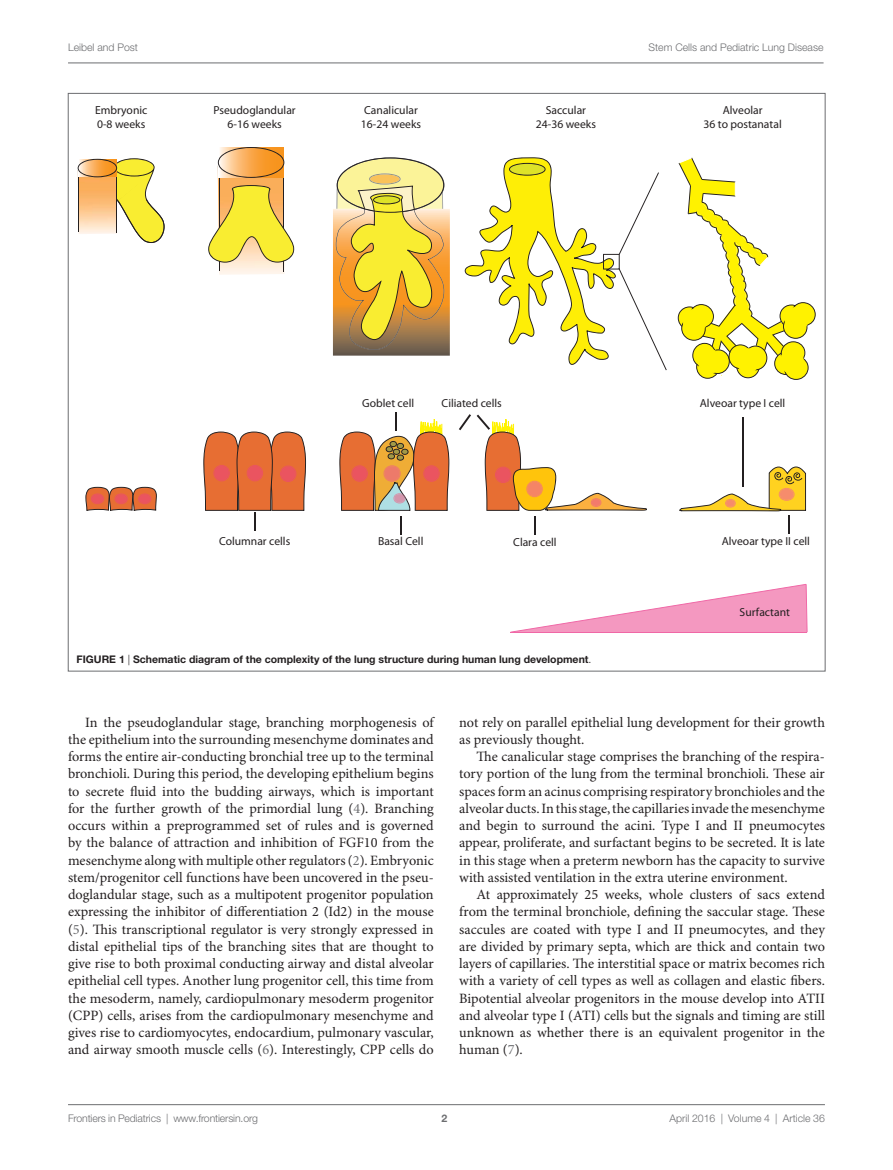
<style>
.page{position:relative;width:893px;height:1170px;background:#fff}
.page>*{position:absolute;margin:0;border:0;box-sizing:border-box;transform-origin:0 0}
.t1{font:14.25px/17.2px "Minion Pro";letter-spacing:-.005em;color:#231f20;text-align:justify}
.t2{font:11.7px/14px "Myriad Pro";color:#231f20;text-align:center}
.t3{font:300 10.5px "Helvetica Neue LT Std";color:#6c6d70}
.t4{font:700 10.5px "Helvetica Neue LT Std";color:#231f20}
.t5{font:700 10.5px "Helvetica Neue LT Std";color:#6c6d70}
.s1{font-weight:300}
.s2{color:#6c6d70}
</style>
<div class="page">
<svg style="left:208px;top:147px;width:87px;height:128px"></svg>
<svg style="left:465px;top:157px;width:202px;height:213px"></svg>
<svg style="left:85px;top:486px;width:72px;height:25px;background:#d07354"></svg>
<svg style="left:203px;top:431px;width:103px;height:99px"></svg>
<svg style="left:339px;top:412px;width:111px;height:123px"></svg>
<svg style="left:459px;top:414px;width:12px;height:16px"></svg>
<svg style="left:477px;top:414px;width:170px;height:120px"></svg>
<hr style="left:742px;top:417px;width:2px;height:69px;background:#231f20">
<svg style="left:679px;top:466px;width:127px;height:67px"></svg>
<svg style="left:510px;top:584px;width:298px;height:48px"></svg>
<svg style="left:333px;top:157px;width:117px;height:198px;background:#dcbc5c"></svg>
<svg style="left:677px;top:157px;width:139px;height:223px"></svg>
<svg style="left:78px;top:158px;width:87px;height:85px"></svg>
<hr style="left:68px;top:63px;width:756px;height:1px;background:#6c6d70">
<hr style="left:68px;top:1104px;width:757px;height:1px;background:#6c6d70">
<p class="t3" style="left:68px;top:41px;width:72px">Leibel and Post</p>
<p class="t3" style="left:648px;top:41px;width:177px">Stem Cells and Pediatric Lung Disease</p>
<p class="t2" style="left:95px;top:103px;width:54px;text-align:left">Embryonic<br>0-8 weeks</p>
<p class="t2" style="left:214px;top:103px;width:84px">Pseudoglandular<br>6-16 weeks</p>
<p class="t2" style="left:361px;top:103px;width:62px;text-align:left">Canalicular<br>16-24 weeks</p>
<p class="t2" style="left:536px;top:103px;width:62px">Saccular<br>24-36 weeks</p>
<p class="t2" style="left:703px;top:103px;width:80px">Alveolar<br>36 to postanatal</p>
<p class="t2" style="left:219px;top:533px;width:73px">Columnar cells</p>
<p class="t2" style="left:362px;top:396px;width:53px">Goblet cell</p>
<p class="t2" style="left:442px;top:396px;width:62px">Ciliated cells</p>
<p class="t2" style="left:700px;top:396px;width:87px">Alveoar type I cell</p>
<p class="t2" style="left:378px;top:533px;width:47px">Basal Cell</p>
<p class="t2" style="left:513px;top:534px;width:45px">Clara cell</p>
<p class="t2" style="left:722px;top:533px;width:90px">Alveoar type II cell</p>
<p class="t2" style="left:740px;top:605px;width:52px">Surfactant</p>
<p class="t4" style="left:77px;top:652px;width:516px">FIGURE 1 <span class="s1">|</span> Schematic diagram of the complexity of the lung structure during human lung development<span class="s1">.</span></p>
<p class="t1" style="left:68px;top:713px;width:367px;text-indent:17px">In the pseudoglandular stage, branching morphogenesis of the epithelium into the surrounding mesenchyme dominates and forms the entire air-conducting bronchial tree up to the terminal bronchioli. During this period, the developing epithelium begins to secrete fluid into the budding airways, which is important for the further growth of the primordial lung (<span class="s2">4</span>). Branching occurs within a preprogrammed set of rules and is governed by the balance of attraction and inhibition of FGF10 from the mesenchyme along with multiple other regulators (<span class="s2">2</span>). Embryonic stem/progenitor cell functions have been uncovered in the pseu&shy;doglandular stage, such as a multipotent progenitor population expressing the inhibitor of differentiation 2 (Id2) in the mouse (<span class="s2">5</span>). This transcriptional regulator is very strongly expressed in distal epithelial tips of the branching sites that are thought to give rise to both proximal conducting airway and distal alveolar epithelial cell types. Another lung progenitor cell, this time from the mesoderm, namely, cardiopulmonary mesoderm progenitor (CPP) cells, arises from the cardiopulmonary mesenchyme and gives rise to cardiomyocytes, endocardium, pulmonary vascular, and airway smooth muscle cells (<span class="s2">6</span>). Interestingly, CPP cells do</p>
<p class="t1" style="left:459px;top:713px;width:367px">not rely on parallel epithelial lung development for their growth as previously thought.</p>
<p class="t1" style="left:459px;top:748px;width:367px;text-indent:17px">The canalicular stage comprises the branching of the respira&shy;tory portion of the lung from the terminal bronchioli. These air spaces form an acinus comprising respiratory bronchioles and the alveolar ducts. In this stage, the capillaries invade the mesenchyme and begin to surround the acini. Type I and II pneumocytes appear, proliferate, and surfactant begins to be secreted. It is late in this stage when a preterm newborn has the capacity to survive with assisted ventilation in the extra uterine environment.</p>
<p class="t1" style="left:459px;top:886px;width:367px;text-indent:17px">At approximately 25 weeks, whole clusters of sacs extend from the terminal bronchiole, defining the saccular stage. These saccules are coated with type I and II pneumocytes, and they are divided by primary septa, which are thick and contain two layers of capillaries. The interstitial space or matrix becomes rich with a variety of cell types as well as collagen and elastic fibers.<br>Bipotential alveolar progenitors in the mouse develop into ATII and alveolar type I (ATI) cells but the signals and timing are still unknown as whether there is an equivalent progenitor in the human (<span class="s2">7</span>).</p>
<p class="t3" style="left:68px;top:1111px;width:191px">Frontiers in Pediatrics | www.frontiersin.org</p>
<p class="t3" style="left:670px;top:1111px;width:157px">April 2016 | Volume 4 | Article 36</p>
<p class="t5" style="left:441px;top:1111px;width:7px">2</p>
</div>
